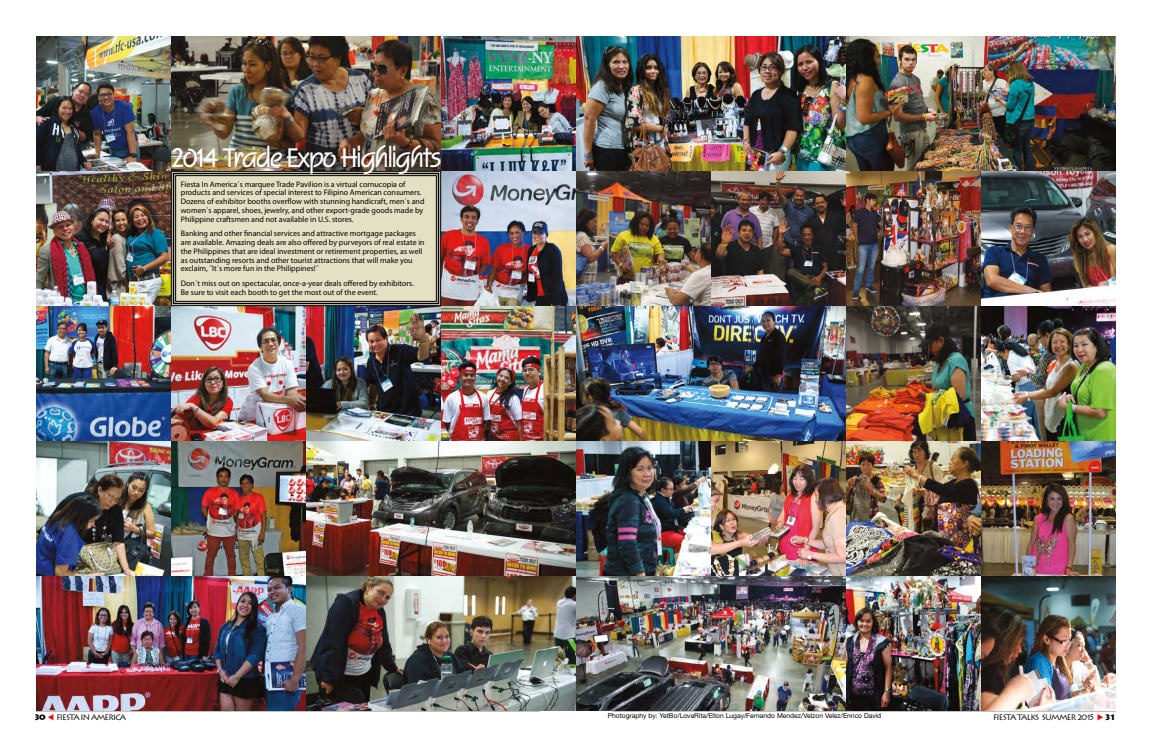
<style>
.page{position:relative;width:1152px;height:756px;background:#fff}
.page>*{position:absolute;margin:0;border:0;box-sizing:border-box;transform-origin:0 0}
.t1{font:700 28px "Squire D";letter-spacing:-.035em;color:#fff}
.t2{font:8px/8.8px "Myriad Pro";color:#000}
.t3{font:8px "Lithos Pro";letter-spacing:-.1em;color:#000}
.t4{font:900 8px "Lithos Pro";color:#000}
.t5{font:6.8px "Helvetica Neue";color:#000}
.s1{font-weight:900}
</style>
<div class="page">
<img style="left:576px;top:36px;width:540px;height:675px">
<img style="left:441px;top:36px;width:135px;height:405px">
<img style="left:36px;top:441px;width:540px;height:270px">
<img style="left:36px;top:36px;width:135px;height:405px">
<img style="left:171px;top:306px;width:270px;height:135px">
<svg style="left:171px;top:171px;width:270px;height:135px"></svg>
<svg style="left:172px;top:172px;width:268px;height:133px;background:#767465"></svg>
<div style="left:175px;top:175px;width:262px;height:127px;background:#e4e0c4"></div>
<img style="left:171px;top:36px;width:270px;height:135px">
<h1 class="t1" style="left:171px;top:143px;width:272px">2014 Trade Expo Highlights</h1>
<p class="t2" style="left:181px;top:180px;width:245px">Fiesta In America΄s marquee Trade Pavilion is a virtual cornucopia of products and services of special interest to Filipino American consumers.<br>Dozens of exhibitor booths overflow with stunning handicraft, men΄s and women΄s apparel, shoes, jewelry, and other export-grade goods made by Philippine craftsmen and not available in U.S. stores.</p>
<p class="t2" style="left:181px;top:229px;width:245px">Banking and other financial services and attractive mortgage packages are available. Amazing deals are also offered by purveyors of real estate in the Philippines that are ideal investment or retirement properties, as well as outstanding resorts and other tourist attractions that will make you exclaim, ˝It΄s more fun in the Philippines!˝</p>
<p class="t2" style="left:181px;top:279px;width:235px">Don΄t miss out on spectacular, once-a-year deals offered by exhibitors.<br>Be sure to visit each booth to get the most out of the event.</p>
<p class="t5" style="left:608px;top:712px;width:275px">Photography by: YetBo/LoveRita/Elton Lugay/Fernando Mendez/Velzon Velez/Enrico David</p>
<p class="t4" style="left:34px;top:712px;width:13px">30</p>
<p class="t3" style="left:56px;top:713px;width:71px">FIESTA IN AMERICA</p>
<p class="t3" style="left:993px;top:713px;width:124px">FIESTA TALKS SUMMER 2015 <span class="s1">31</span></p>
</div>
